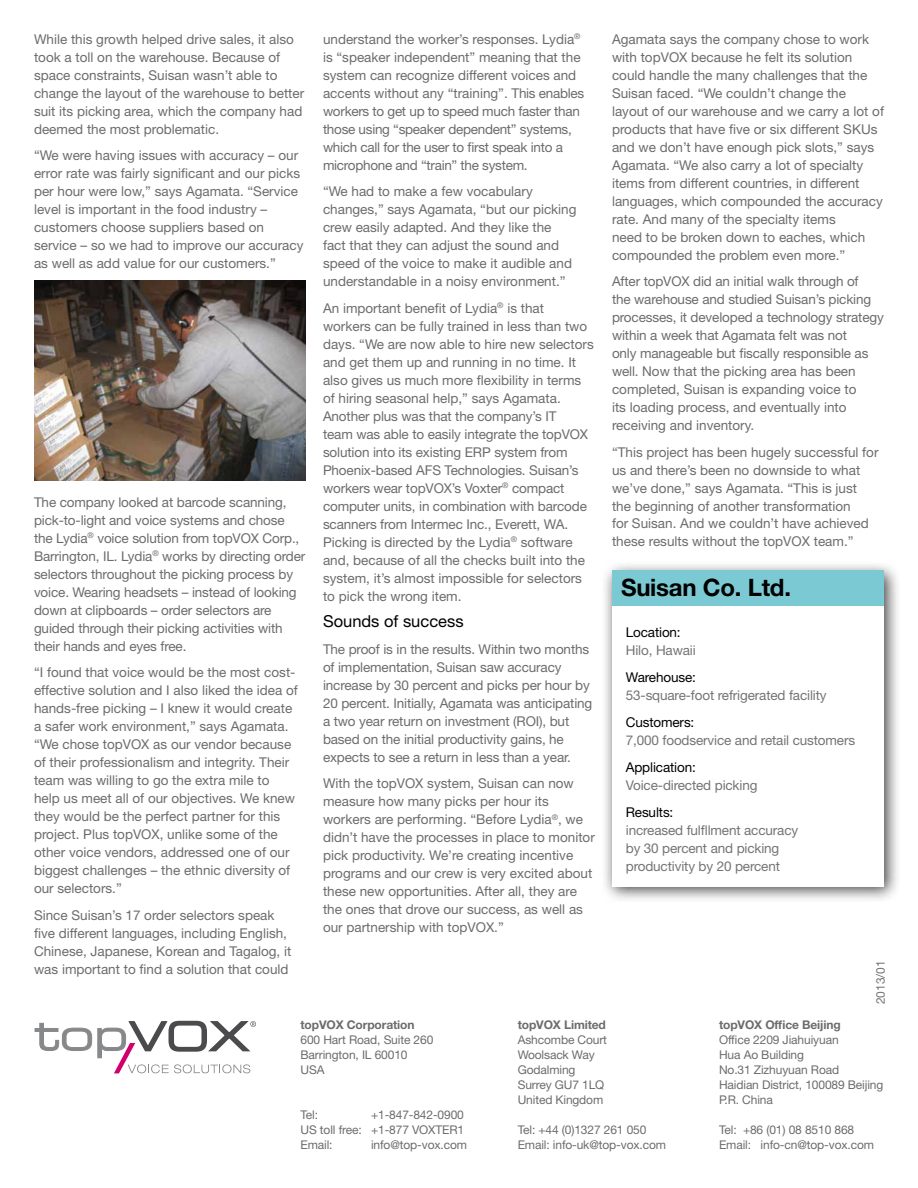
<style>
.page{position:relative;width:918px;height:1188px;background:#fff}
.page>*{position:absolute;margin:0;border:0;box-sizing:border-box;transform-origin:0 0}
.t1{font:700 24px "Helvetica Neue LT Std";letter-spacing:-.01em;color:#000}
.t2{font:16.5px "Helvetica Neue LT Std";color:#000}
.t3{font:13.5px/18px "Helvetica Neue LT Std";color:#6b6c6e}
.t4{font:13.5px/18px "Helvetica Neue LT Std";letter-spacing:-.02em;color:#6b6c6e}
.t5{font:13.5px/18px "Helvetica Neue LT Std";letter-spacing:-.01em;color:#747476}
.t6{font:13.5px "Helvetica Neue LT Std";letter-spacing:-.01em;color:#000}
.t7{font:12px/15px "Helvetica Neue LT Std";letter-spacing:-.01em;color:#6b6c6e}
.t8{font:700 12px "Helvetica Neue LT Std";letter-spacing:-.01em;color:#6b6c6e}
.t9{font:12px "Helvetica Neue LT Std";letter-spacing:-.01em;color:#747476}
</style>
<div class="page">
<div style="left:601px;top:561px;width:300px;height:342px;background:#000;opacity:.75"></div>
<div style="left:612px;top:572px;width:272px;height:315px;background:#fff"></div>
<div style="left:612px;top:570px;width:272px;height:36px;background:#7bc9d2"></div>
<img style="left:34px;top:281px;width:272px;height:200px">
<svg style="left:35px;top:1023px;width:57px;height:28px"></svg>
<svg style="left:98px;top:1021px;width:158px;height:52px"></svg>
<p class="t3" style="left:34px;top:30px;width:272px">While this growth helped drive sales, it also took a toll on the warehouse. Because of space constraints, Suisan wasn’t able to change the layout of the warehouse to better suit its picking area, which the company had deemed the most problematic.</p>
<p class="t3" style="left:34px;top:146px;width:271px">“We were having issues with accuracy – our error rate was fairly significant and our picks per hour were low,” says Agamata. “Service level is important in the food industry – customers choose suppliers based on service – so we had to improve our accuracy as well as add value for our customers.”</p>
<p class="t3" style="left:34px;top:493px;width:273px">The company looked at barcode scanning, pick-to-light and voice systems and chose the Lydia<sup>®</sup> voice solution from topVOX Corp., Barrington, IL. Lydia<sup>®</sup> works by directing order selectors throughout the picking process by voice. Wearing headsets – instead of looking down at clipboards – order selectors are guided through their picking activities with their hands and eyes free.</p>
<p class="t3" style="left:34px;top:663px;width:265px">“I found that voice would be the most cost&shy;effective solution and I also liked the idea of hands-free picking – I knew it would create a safer work environment,” says Agamata. “We chose topVOX as our vendor because of their professionalism and integrity. Their team was willing to go the extra mile to help us meet all of our objectives. We knew they would be the perfect partner for this project. Plus topVOX, unlike some of the other voice vendors, addressed one of our biggest challenges – the ethnic diversity of our selectors.”</p>
<p class="t3" style="left:34px;top:906px;width:259px">Since Suisan’s 17 order selectors speak five different languages, including English, Chinese, Japanese, Korean and Tagalog, it was important to find a solution that could</p>
<p class="t4" style="left:323px;top:30px;width:263px">understand the worker’s responses. Lydia<sup>® </sup>is “speaker independent” meaning that the system can recognize different voices and accents without any “training”. This enables workers to get up to speed much faster than those using “speaker dependent” systems, which call for the user to first speak into a microphone and “train” the system.</p>
<p class="t3" style="left:323px;top:182px;width:255px">“We had to make a few vocabulary changes,” says Agamata, “but our picking crew easily adapted. And they like the fact that they can adjust the sound and speed of the voice to make it audible and understandable in a noisy environment.”</p>
<p class="t3" style="left:323px;top:299px;width:272px">An important benefit of Lydia<sup>®</sup> is that workers can be fully trained in less than two days. “We are now able to hire new selectors and get them up and running in no time. It also gives us much more flexibility in terms of hiring seasonal help,” says Agamata.<br>Another plus was that the company’s IT<br>team was able to easily integrate the topVOX solution into its existing ERP system from Phoenix-based AFS Technologies. Suisan’s workers wear topVOX’s Voxter<sup>®</sup> compact computer units, in combination with barcode scanners from Intermec Inc., Everett, WA.<br>Picking is directed by the Lydia<sup>®</sup> software and, because of all the checks built into the system, it’s almost impossible for selectors to pick the wrong item.</p>
<p class="t2" style="left:323px;top:611px;width:142px">Sounds of success</p>
<p class="t3" style="left:323px;top:640px;width:271px">The proof is in the results. Within two months of implementation, Suisan saw accuracy increase by 30 percent and picks per hour by 20 percent. Initially, Agamata was anticipating a two year return on investment (ROI), but based on the initial productivity gains, he expects to see a return in less than a year.</p>
<p class="t3" style="left:323px;top:774px;width:273px">With the topVOX system, Suisan can now measure how many picks per hour its workers are performing. “Before Lydia<sup>®</sup>, we didn’t have the processes in place to monitor pick productivity. We’re creating incentive programs and our crew is very excited about these new opportunities. After all, they are the ones that drove our success, as well as our partnership with topVOX.”</p>
<p class="t3" style="left:612px;top:30px;width:273px">Agamata says the company chose to work with topVOX because he felt its solution could handle the many challenges that the Suisan faced. “We couldn’t change the layout of our warehouse and we carry a lot of products that have five or six different SKUs and we don’t have enough pick slots,” says Agamata. “We also carry a lot of specialty items from different countries, in different languages, which compounded the accuracy rate. And many of the specialty items<br>need to be broken down to eaches, which compounded the problem even more.”</p>
<p class="t3" style="left:612px;top:272px;width:273px">After topVOX did an initial walk through of<br>the warehouse and studied Suisan’s picking processes, it developed a technology strategy within a week that Agamata felt was not<br>only manageable but fiscally responsible as well. Now that the picking area has been completed, Suisan is expanding voice to<br>its loading process, and eventually into receiving and inventory.</p>
<p class="t3" style="left:612px;top:443px;width:268px">“This project has been hugely successful for us and there’s been no downside to what we’ve done,” says Agamata. “This is just the beginning of another transformation<br>for Suisan. And we couldn’t have achieved these results without the topVOX team.”</p>
<h1 class="t1" style="left:621px;top:573px;width:172px">Suisan Co. Ltd.</h1>
<p class="t6" style="left:626px;top:624px;width:56px">Location:</p>
<p class="t5" style="left:626px;top:641px;width:71px">Hilo, Hawaii</p>
<p class="t6" style="left:626px;top:669px;width:72px">Warehouse:</p>
<p class="t5" style="left:626px;top:686px;width:202px">53-square-foot refrigerated facility</p>
<p class="t6" style="left:626px;top:714px;width:70px">Customers:</p>
<p class="t5" style="left:626px;top:731px;width:231px">7,000 foodservice and retail customers</p>
<p class="t6" style="left:626px;top:759px;width:72px">Application:</p>
<p class="t5" style="left:626px;top:776px;width:133px">Voice-directed picking</p>
<p class="t6" style="left:626px;top:804px;width:49px">Results:</p>
<p class="t5" style="left:626px;top:821px;width:174px">increased fulfllment accuracy by 30 percent and picking productivity by 20 percent</p>
<p class="t9" style="left:874px;top:1004px;width:45px;rotate:-90deg">2013/01</p>
<p class="t8" style="left:301px;top:1017px;width:115px">topVOX Corporation</p>
<p class="t7" style="left:301px;top:1032px;width:134px">600 Hart Road, Suite 260<br>Barrington, IL 60010<br>USA</p>
<p class="t7" style="left:301px;top:1107px;width:19px">Tel:</p>
<p class="t7" style="left:301px;top:1107px;width:165px;text-align:justify;text-indent:70px">+1-847-842-0900<br>US toll free: +1-877 VOXTER1<br>Email:</p>
<p class="t7" style="left:371px;top:1137px;width:98px">info@top-vox.com</p>
<p class="t8" style="left:518px;top:1017px;width:90px">topVOX Limited</p>
<p class="t7" style="left:518px;top:1032px;width:91px">Ashcombe Court<br>Woolsack Way<br>Godalming<br>Surrey GU7 1LQ<br>United Kingdom</p>
<p class="t7" style="left:518px;top:1122px;width:150px">Tel: +44 (0)1327 261 050<br>Email: info-uk@top-vox.com</p>
<p class="t8" style="left:719px;top:1017px;width:123px">topVOX Office Beijing</p>
<p class="t7" style="left:719px;top:1032px;width:166px">Office 2209 Jiahuiyuan<br>Hua Ao Building<br>No.31 Zizhuyuan Road<br>Haidian District, 100089 Beijing<br>P.R. China</p>
<p class="t7" style="left:719px;top:1122px;width:157px">Tel: +86 (01) 08 8510 868<br>Email: info-cn@top-vox.com</p>
</div>
